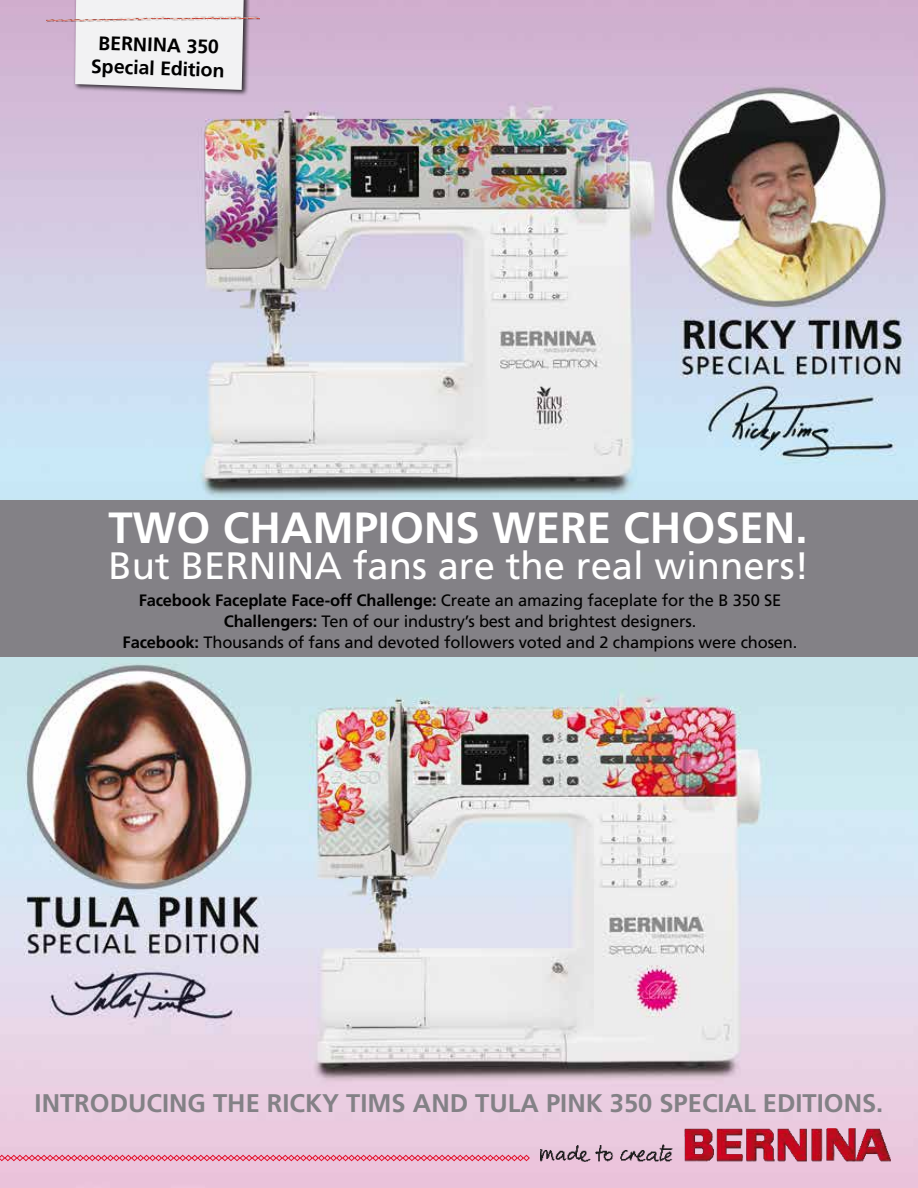
<style>
.page{position:relative;width:918px;height:1188px;background:#fff}
.page>*{position:absolute;margin:0;border:0;box-sizing:border-box;transform-origin:0 0}
.t1{font:700 43.65px "Frutiger LT Std";color:#fff}
.t2{font:38.25px "Frutiger LT Std";color:#fff}
.t3{font:700 25.5px "Frutiger LT Std";color:#838186}
.t4{font:700 19.5px/23.2px "Frutiger LT Std";color:#000;text-align:center}
.t5{font:16.5px/21px "Frutiger LT Std";letter-spacing:-.01em;color:#000;text-align:center}
.s1{font-weight:700}
</style>
<div class="page">
<img style="left:0;top:0;width:918px;height:1188px">
<div style="left:73px;top:0;width:177px;height:96px;background:#000;opacity:.75"></div>
<div style="left:75px;top:0;width:169px;height:90px;background:#f2f2f3"></div>
<img style="left:47px;top:11px;width:212px;height:13px">
<img style="left:540px;top:1129px;width:351px;height:33px">
<svg style="left:0;top:1155px;width:530px;height:6px;background:#e77a93"></svg>
<div style="left:0;top:500px;width:918px;height:157px;background:#838186"></div>
<p class="t4" style="left:92px;top:31px;width:135px;rotate:2deg">BERNINA 350<br>Special Edition</p>
<h1 class="t1" style="left:109px;top:502px;width:701px">TWO CHAMPIONS WERE CHOSEN.</h1>
<h2 class="t2" style="left:109px;top:543px;width:702px">But BERNINA fans are the real winners!</h2>
<p class="t5" style="left:123px;top:590px;width:676px"><span class="s1">Facebook Faceplate Face-off Challenge:</span> Create an amazing faceplate for the B 350 SE<br><span class="s1">Challengers:</span> Ten of our industry’s best and brightest designers.<br><span class="s1">Facebook:</span> Thousands of fans and devoted followers voted and 2 champions were chosen.</p>
<h3 class="t3" style="left:35px;top:1088px;width:850px">INTRODUCING THE RICKY TIMS AND TULA PINK 350 SPECIAL EDITIONS.</h3>
</div>
